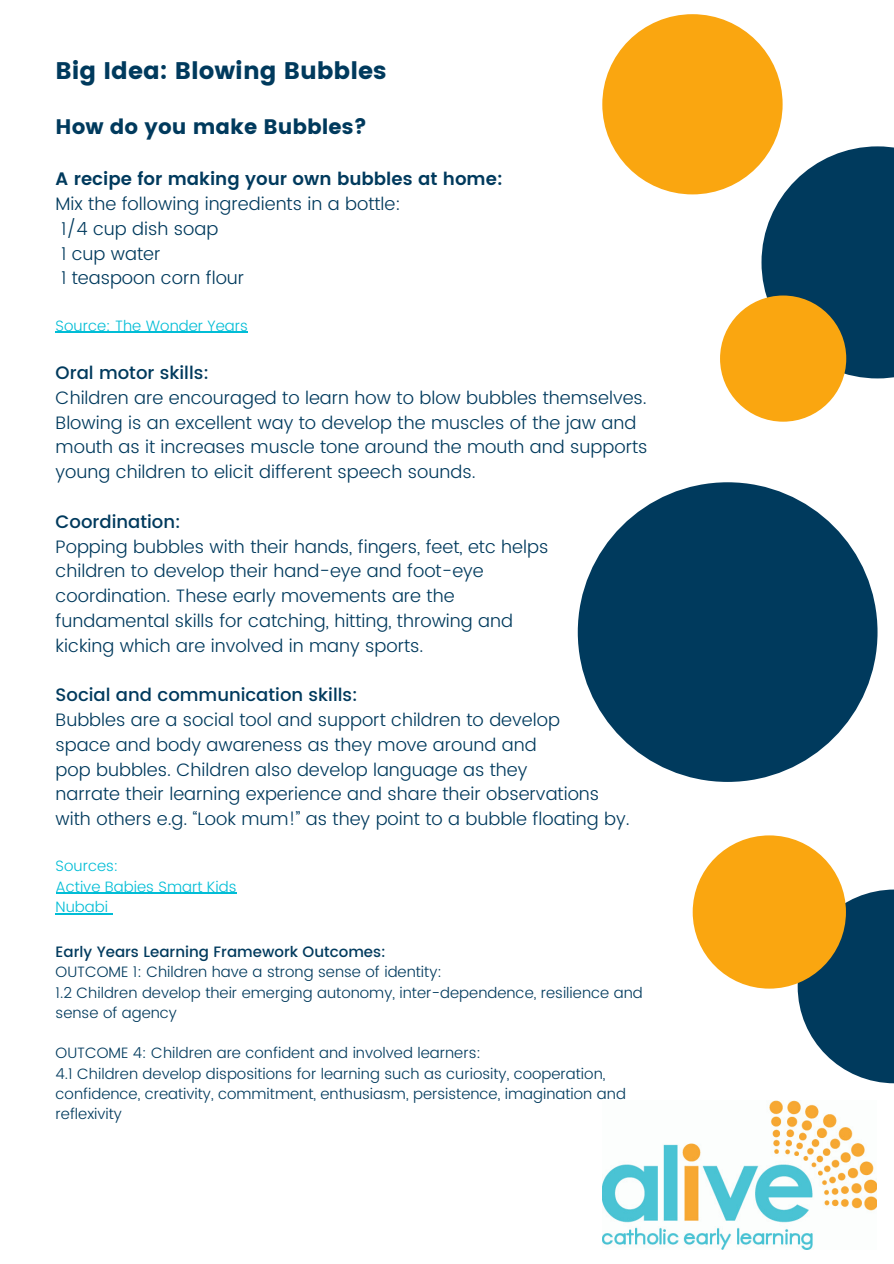
<style>
.page{position:relative;width:894px;height:1264px;background:#fff}
.page>*{position:absolute;margin:0;border:0;box-sizing:border-box;transform-origin:0 0}
.t1{font:24px "Poppins";color:#003a5d}
.t2{font:21px "Poppins";color:#003a5d}
.t3{font:300 18px/24.8px "Poppins";color:#003a5d}
.t4{font:500 18px "Poppins";color:#003a5d}
.t5{font:600 18px "Poppins";color:#003a5d}
.t6{font:300 15px/20.2px "Poppins";color:#003a5d}
.t7{font:300 15px/20.2px "Poppins";color:#00bdd6}
.t8{font:500 15px "Poppins";color:#003a5d}
</style>
<div class="page">
<div style="left:577px;top:482px;width:300px;height:300px;background:#003a5d;border-radius:50%"></div>
<svg style="left:761px;top:146px;width:132px;height:232px;background:#1c506e"></svg>
<svg style="left:797px;top:889px;width:96px;height:194px"></svg>
<div style="left:692px;top:835px;width:153px;height:153px;background:#faa610;border-radius:50%"></div>
<div style="left:719px;top:295px;width:127px;height:126px;background:#faa610;border-radius:50%"></div>
<div style="left:602px;top:14px;width:180px;height:180px;background:#faa610;border-radius:50%"></div>
<img style="left:602px;top:1100px;width:273px;height:149px">
<hr style="left:56px;top:332px;width:192px;height:1px;background:#00bdd6">
<hr style="left:56px;top:892px;width:180px;height:1px;background:#00bdd6">
<hr style="left:56px;top:913px;width:52px;height:1px;background:#00bdd6">
<h1 class="t1" style="left:56px;top:57px;width:332px">Big Idea: Blowing Bubbles</h1>
<p class="t2" style="left:56px;top:114px;width:313px">How do you make Bubbles?</p>
<p class="t5" style="left:56px;top:169px;width:448px">A recipe for making your own bubbles at home:</p>
<p class="t3" style="left:61px;top:191px;width:341px;text-indent:-5px">Mix the following ingredients in a bottle:<br>1/4 cup dish soap<br>1 cup water<br>1 teaspoon corn flour</p>
<p class="t7" style="left:56px;top:315px;width:194px">Source: The Wonder Years</p>
<p class="t4" style="left:56px;top:362px;width:155px">Oral motor skills:</p>
<p class="t3" style="left:56px;top:385px;width:593px">Children are encouraged to learn how to blow bubbles themselves.<br>Blowing is an excellent way to develop the muscles of the jaw and mouth as it increases muscle tone around the mouth and supports young children to elicit different speech sounds.</p>
<p class="t4" style="left:56px;top:511px;width:126px">Coordination:</p>
<p class="t3" style="left:56px;top:534px;width:494px">Popping bubbles with their hands, fingers, feet, etc helps children to develop their hand-eye and foot-eye coordination. These early movements are the fundamental skills for catching, hitting, throwing and kicking which are involved in many sports.</p>
<p class="t4" style="left:56px;top:684px;width:303px">Social and communication skills:</p>
<p class="t3" style="left:56px;top:707px;width:575px">Bubbles are a social tool and support children to develop<br>space and body awareness as they move around and<br>pop bubbles. Children also develop language as they<br>narrate their learning experience and share their observations with others e.g. “Look mum!” as they point to a bubble floating by.</p>
<p class="t7" style="left:56px;top:856px;width:182px">Sources:<br>Active Babies Smart Kids<br>Nubabi</p>
<p class="t8" style="left:56px;top:943px;width:331px">Early Years Learning Framework Outcomes:</p>
<p class="t6" style="left:56px;top:962px;width:588px">OUTCOME 1: Children have a strong sense of identity:<br>1.2 Children develop their emerging autonomy, inter-dependence, resilience and sense of agency</p>
<p class="t6" style="left:56px;top:1043px;width:571px">OUTCOME 4: Children are confident and involved learners:<br>4.1 Children develop dispositions for learning such as curiosity, cooperation, confidence, creativity, commitment, enthusiasm, persistence, imagination and reflexivity</p>
</div>
